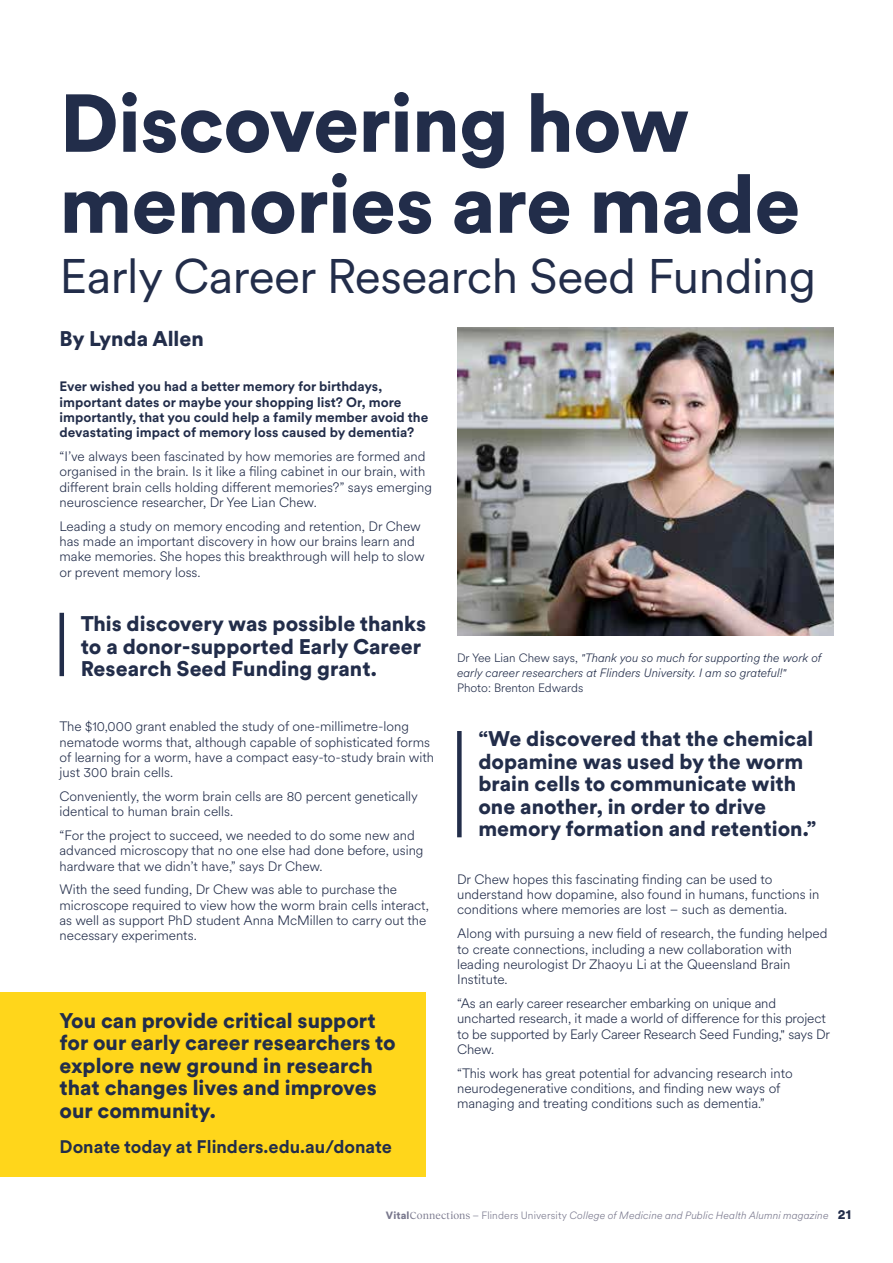
<style>
.page{position:relative;width:893px;height:1263px;background:#fff}
.page>*{position:absolute;margin:0;border:0;box-sizing:border-box;transform-origin:0 0}
.t1{font:900 81px/81px "Circular XX";letter-spacing:-.01em;color:#222d4a}
.t2{font:48px "Circular XX";letter-spacing:-.01em;color:#222d4a}
.t3{font:900 21px/22.5px "Circular XX";color:#222d4a}
.t4{font:700 18px "Circular XX";color:#222d4a}
.t5{font:300 13.5px/15.3px "Circular XX";color:#222d4a}
.t6{font:700 13.5px/15.3px "Circular XX";color:#222d4a}
.t7{font:italic 300 12px/15px "Circular XX";color:#222d4a}
.t8{font:300 12px "Circular XX";color:#222d4a}
.t9{font:italic 300 10.5px "Circular XX";letter-spacing:.015em;color:#79788d}
.s1{font-style:normal}
.s2{font-weight:900;font-style:normal}
.s3{font-family:"Reckless Neue";font-weight:400;font-style:normal}
.s4{font-weight:900;font-style:normal;font-size:13.5px;color:#222d4a}
</style>
<div class="page">
<div style="left:457px;top:731px;width:5px;height:106px;background:#222d4a"></div>
<div style="left:0;top:992px;width:425px;height:184px;background:#ffd61b"></div>
<img style="left:457px;top:327px;width:376px;height:309px">
<hr style="left:60px;top:613px;width:4px;height:63px;background:#222d4a">
<h1 class="t1" style="left:60px;top:80px;width:742px">Discovering how memories are made</h1>
<h2 class="t2" style="left:60px;top:244px;width:758px">Early Career Research Seed Funding</h2>
<h3 class="t3" style="left:60px;top:326px;width:146px">By Lynda Allen</h3>
<p class="t6" style="left:60px;top:378px;width:370px">Ever wished you had a better memory for birthdays, important dates or maybe your shopping list? Or, more importantly, that you could help a family member avoid the devastating impact of memory loss caused by dementia?</p>
<p class="t5" style="left:60px;top:448px;width:374px">“I’ve always been fascinated by how memories are formed and organised in the brain. Is it like a filing cabinet in our brain, with different brain cells holding different memories?” says emerging neuroscience researcher, Dr Yee Lian Chew.</p>
<p class="t5" style="left:60px;top:518px;width:367px">Leading a study on memory encoding and retention, Dr Chew has made an important discovery in how our brains learn and make memories. She hopes this breakthrough will help to slow or prevent memory loss.</p>
<h3 class="t3" style="left:81px;top:612px;width:347px">This discovery was possible thanks to a donor-supported Early Career<br>Research Seed Funding grant.</h3>
<p class="t5" style="left:60px;top:718px;width:376px">The $10,000 grant enabled the study of one-millimetre-long nematode worms that, although capable of sophisticated forms of learning for a worm, have a compact easy-to-study brain with just 300 brain cells.</p>
<p class="t5" style="left:60px;top:788px;width:360px">Conveniently, the worm brain cells are 80 percent genetically identical to human brain cells.</p>
<p class="t5" style="left:60px;top:827px;width:365px">“For the project to succeed, we needed to do some new and advanced microscopy that no one else had done before, using hardware that we didn’t have,” says Dr Chew.</p>
<p class="t5" style="left:60px;top:881px;width:371px">With the seed funding, Dr Chew was able to purchase the microscope required to view how the worm brain cells interact, as well as support PhD student Anna McMillen to carry out the necessary experiments.</p>
<h3 class="t3" style="left:60px;top:1008px;width:338px">You can provide critical support for our early career researchers to explore new ground in research that changes lives and improves our community.</h3>
<h3 class="t4" style="left:60px;top:1134px;width:334px">Donate today at Flinders.edu.au/donate</h3>
<p class="t5" style="left:60px;top:1141px;width:13px">at</p>
<p class="t7" style="left:457px;top:650px;width:366px"><span class="s1">Dr Yee Lian Chew says,</span> "Thank you so much for supporting the work of early career researchers at Flinders University. I am so grateful!"</p>
<p class="t8" style="left:457px;top:680px;width:128px">Photo: Brenton Edwards</p>
<h3 class="t3" style="left:478px;top:727px;width:339px">“We discovered that the chemical dopamine was used by the worm brain cells to communicate with one another, in order to drive memory formation and retention.”</h3>
<p class="t5" style="left:457px;top:871px;width:364px">Dr Chew hopes this fascinating finding can be used to understand how dopamine, also found in humans, functions in conditions where memories are lost – such as dementia.</p>
<p class="t5" style="left:457px;top:925px;width:372px">Along with pursuing a new field of research, the funding helped to create connections, including a new collaboration with leading neurologist Dr Zhaoyu Li at the Queensland Brain Institute.</p>
<p class="t5" style="left:457px;top:995px;width:374px">“As an early career researcher embarking on unique and uncharted research, it made a world of difference for this project to be supported by Early Career Research Seed Funding," says Dr Chew.</p>
<p class="t5" style="left:457px;top:1065px;width:337px">“This work has great potential for advancing research into neurodegenerative conditions, and finding new ways of managing and treating conditions such as dementia.”</p>
<p class="t9" style="left:386px;top:1208px;width:467px"><span class="s2">Vital</span><span class="s3">Connections</span> <span class="s1">– Flinders University</span> College of Medicine and Public Health Alumni magazine <span class="s4">21</span></p>
</div>
